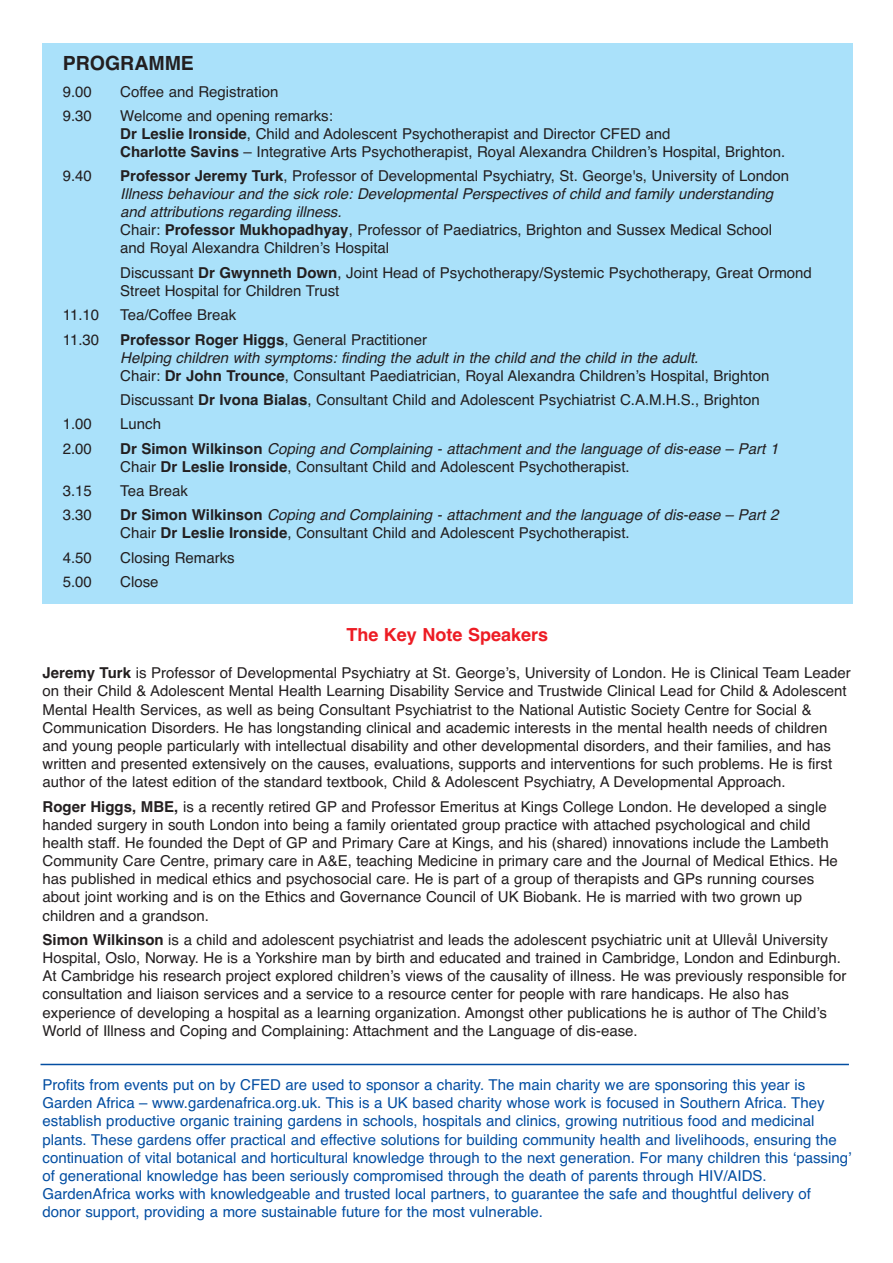
<style>
.page{position:relative;width:893px;height:1263px;background:#fff}
.page>*{position:absolute;margin:0;border:0;box-sizing:border-box;transform-origin:0 0}
.t1{font:700 19.5px "Helvetica";color:#231f20}
.t2{font:700 18px "Helvetica";color:#ed1c24}
.t3{font:15px/18.1px "Helvetica";color:#231f20}
.t4{font:15px/18.1px "Helvetica";color:#034ea2}
.t5{font:italic 15px/18px "Helvetica";color:#231f20}
.s1{font-weight:700}
.s2{font-style:italic}
.s3{font-weight:700;font-style:normal}
.s4{font-style:normal}
</style>
<div class="page">
<div style="left:43px;top:43px;width:809px;height:561px;background:#aae1fa"></div>
<hr style="left:41px;top:1064px;width:807px;height:1px;background:#034ea2">
<h1 class="t1" style="left:63px;top:56px;width:133px">PROGRAMME</h1>
<p class="t3" style="left:63px;top:84px;width:31px">9.00</p>
<p class="t3" style="left:120px;top:84px;width:160px">Coffee and Registration</p>
<p class="t3" style="left:63px;top:108px;width:31px">9.30</p>
<p class="t3" style="left:120px;top:108px;width:666px">Welcome and opening remarks:<br><span class="s1">Dr Leslie Ironside</span>, Child and Adolescent Psychotherapist and Director CFED and<br><span class="s1">Charlotte Savins</span> – Integrative Arts Psychotherapist, Royal Alexandra Childrenʼs Hospital, Brighton.</p>
<p class="t3" style="left:63px;top:168px;width:31px">9.40</p>
<p class="t3" style="left:120px;top:169px;width:670px"><span class="s1">Professor Jeremy Turk</span>, Professor of Developmental Psychiatry, St. George's, University of London <span class="s2">Illness behaviour and the sick role: Developmental Perspectives of child and family understanding and attributions regarding illness.<br></span>Chair: <span class="s1">Professor Mukhopadhyay</span>, Professor of Paediatrics, Brighton and Sussex Medical School and Royal Alexandra Childrenʼs Hospital</p>
<p class="t3" style="left:120px;top:265px;width:693px">Discussant <span class="s1">Dr Gwynneth Down</span>, Joint Head of Psychotherapy/Systemic Psychotherapy, Great Ormond<br>Street Hospital for Children Trust</p>
<p class="t3" style="left:63px;top:307px;width:38px">11.10</p>
<p class="t3" style="left:120px;top:307px;width:118px">Tea/Coffee Break</p>
<p class="t3" style="left:63px;top:332px;width:38px">11.30</p>
<p class="t3" style="left:120px;top:332px;width:650px"><span class="s1">Professor Roger Higgs</span>, General Practitioner<br><span class="s2">Helping children with symptoms: finding the adult in the child and the child in the adult.<br></span>Chair: <span class="s1">Dr John Trounce</span>, Consultant Paediatrician, Royal Alexandra Childrenʼs Hospital, Brighton</p>
<p class="t3" style="left:120px;top:392px;width:641px">Discussant <span class="s1">Dr Ivona Bialas</span>, Consultant Child and Adolescent Psychiatrist C.A.M.H.S., Brighton</p>
<p class="t3" style="left:63px;top:416px;width:31px">1.00</p>
<p class="t3" style="left:120px;top:416px;width:42px">Lunch</p>
<p class="t3" style="left:63px;top:441px;width:31px">2.00</p>
<p class="t5" style="left:120px;top:441px;width:662px"><span class="s3">D r S i m o n W i l k i n s o n</span> Coping and Complaining - attachment and the language of dis-ease – Part 1<br><span class="s4">Chair</span> <span class="s3">Dr Leslie Ironside</span><span class="s4">, Consultant Child and Adolescent Psychotherapist.</span></p>
<p class="t3" style="left:63px;top:483px;width:31px">3.15</p>
<p class="t3" style="left:120px;top:483px;width:69px">Tea Break</p>
<p class="t3" style="left:63px;top:507px;width:31px">3.30</p>
<p class="t5" style="left:120px;top:508px;width:662px"><span class="s3">D r S i m o n W i l k i n s o n</span> Coping and Complaining - attachment and the language of dis-ease – Part 2<br><span class="s4">Chair</span> <span class="s3">Dr Leslie Ironside</span><span class="s4">, Consultant Child and Adolescent Psychotherapist.</span></p>
<p class="t3" style="left:63px;top:550px;width:31px">4.50</p>
<p class="t3" style="left:120px;top:550px;width:116px">Closing Remarks</p>
<p class="t3" style="left:63px;top:574px;width:31px">5.00</p>
<p class="t3" style="left:120px;top:574px;width:40px">Close</p>
<p class="t2" style="left:346px;top:628px;width:203px">The Key Note Speakers</p>
<p class="t3" style="left:43px;top:665px;width:809px"><span class="s1">Jeremy Turk</span> is Professor of Developmental Psychiatry at St. Georgeʼs, University of London. He is Clinical Team Leader on their Child &amp; Adolescent Mental Health Learning Disability Service and Trustwide Clinical Lead for Child &amp; Adolescent Mental Health Services, as well as being Consultant Psychiatrist to the National Autistic Society Centre for Social &amp; Communication Disorders. He has longstanding clinical and academic interests in the mental health needs of children and young people particularly with intellectual disability and other developmental disorders, and their families, and has written and presented extensively on the causes, evaluations, supports and interventions for such problems. He is first author of the latest edition of the standard textbook, Child &amp; Adolescent Psychiatry, A Developmental Approach.</p>
<p class="t3" style="left:43px;top:799px;width:796px"><span class="s1">Roger Higgs, MBE,</span> is a recently retired GP and Professor Emeritus at Kings College London. He developed a single handed surgery in south London into being a family orientated group practice with attached psychological and child health staff. He founded the Dept of GP and Primary Care at Kings, and his (shared) innovations include the Lambeth Community Care Centre, primary care in A&amp;E, teaching Medicine in primary care and the Journal of Medical Ethics. He has published in medical ethics and psychosocial care. He is part of a group of therapists and GPs running courses about joint working and is on the Ethics and Governance Council of UK Biobank. He is married with two grown up children and a grandson.</p>
<p class="t3" style="left:43px;top:932px;width:805px"><span class="s1">Simon Wilkinson</span> is a child and adolescent psychiatrist and leads the adolescent psychiatric unit at Ullevål University Hospital, Oslo, Norway. He is a Yorkshire man by birth and educated and trained in Cambridge, London and Edinburgh.<br>At Cambridge his research project explored childrenʼs views of the causality of illness. He was previously responsible for consultation and liaison services and a service to a resource center for people with rare handicaps. He also has experience of developing a hospital as a learning organization. Amongst other publications he is author of The Childʼs World of Illness and Coping and Complaining: Attachment and the Language of dis-ease.</p>
<p class="t4" style="left:43px;top:1077px;width:810px">Profits from events put on by CFED are used to sponsor a charity. The main charity we are sponsoring this year is Garden Africa – www.gardenafrica.org.uk. This is a UK based charity whose work is focused in Southern Africa. They establish productive organic training gardens in schools, hospitals and clinics, growing nutritious food and medicinal plants. These gardens offer practical and effective solutions for building community health and livelihoods, ensuring the continuation of vital botanical and horticultural knowledge through to the next generation. For many children this ʻpassingʼ of generational knowledge has been seriously compromised through the death of parents through HIV/AIDS.<br>GardenAfrica works with knowledgeable and trusted local partners, to guarantee the safe and thoughtful delivery of donor support, providing a more sustainable future for the most vulnerable.</p>
</div>
